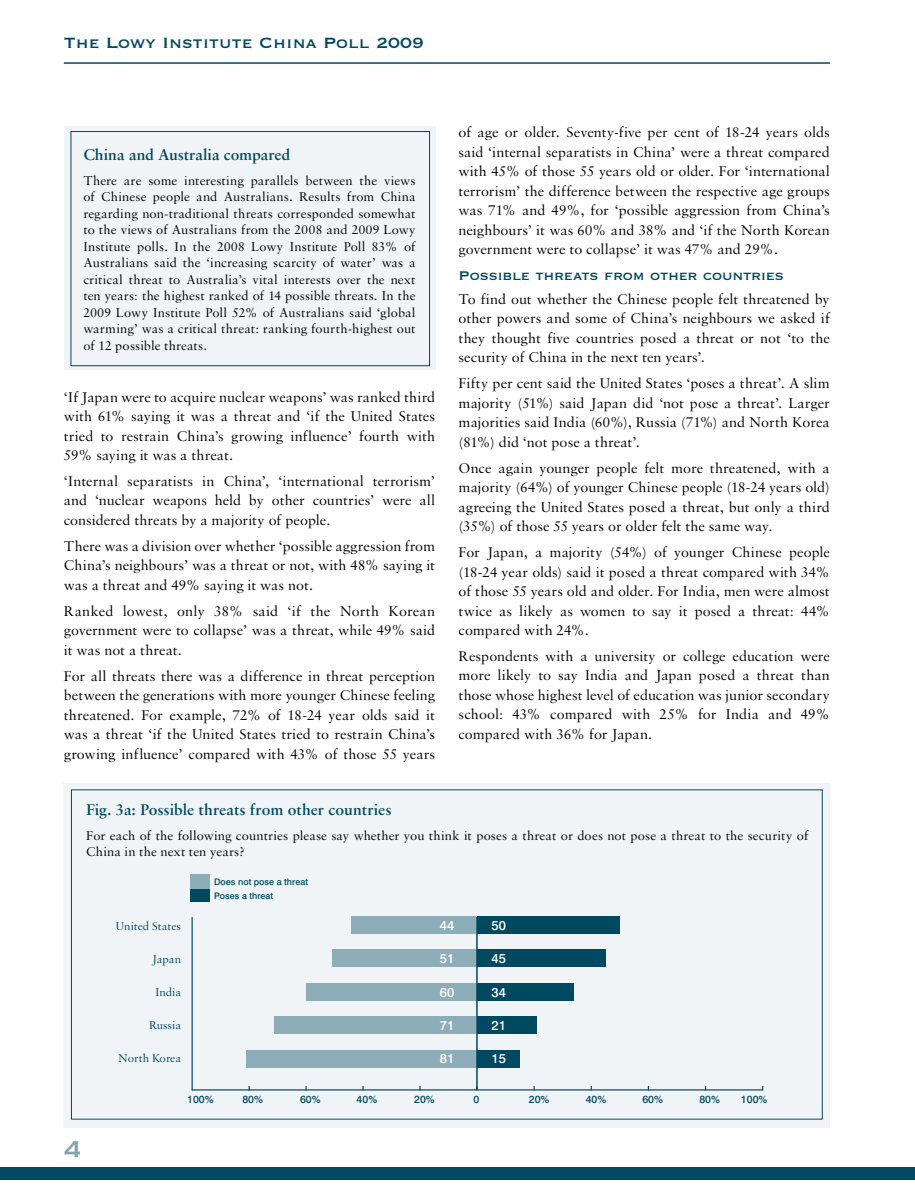
<style>
.page{position:relative;width:915px;height:1191px;background:#fff}
.page>*{position:absolute;margin:0;border:0;box-sizing:border-box;transform-origin:0 0}
.t1{font:30px "Copperplate Thirty One BC";color:#7fa4af}
.t2{font:19.5px "Copperplate Thirty One BC";color:#004960}
.t3{font:600 16.5px "Sabon MT Std";letter-spacing:-.005em;color:#004960}
.t4{font:16.5px "Copperplate Thirty One BC";letter-spacing:-.02em;color:#004960}
.t5{font:15px/19.5px "Sabon MT Std";letter-spacing:.005em;color:#000;text-align:justify}
.t6{font:13.5px/16.5px "Sabon MT Std";letter-spacing:.01em;color:#000;text-align:justify}
.t7{font:500 13.05px "Swiss 721 BT";color:#fff}
.t8{font:12px "Sabon MT Std";color:#004960}
.t9{font:500 10.5px "Swiss 721 BT";color:#004960}
.t10{font:500 9px/14.1px "Swiss 721 BT";color:#004960}
</style>
<div class="page">
<div style="left:0;top:1167px;width:914px;height:13px;background:#004960"></div>
<hr style="left:64px;top:62px;width:765px;height:2px;background:#004960">
<div style="left:64px;top:126px;width:372px;height:243px;background:#f0f4f6"></div>
<div style="left:71px;top:131px;width:359px;height:235px;border:1px solid #004960"></div>
<div style="left:64px;top:782px;width:765px;height:345px;background:#f0f4f6"></div>
<hr style="left:192px;top:1089px;width:570px;height:1px;background:#004960">
<hr style="left:191px;top:917px;width:2px;height:173px;background:#004960">
<div style="left:477px;top:1050px;width:42px;height:17px;background:#004960"></div>
<div style="left:246px;top:1050px;width:230px;height:17px;background:#8daeb8"></div>
<div style="left:477px;top:1016px;width:60px;height:17px;background:#004960"></div>
<div style="left:274px;top:1016px;width:202px;height:17px;background:#8daeb8"></div>
<div style="left:477px;top:983px;width:96px;height:17px;background:#004960"></div>
<div style="left:306px;top:983px;width:170px;height:17px;background:#8daeb8"></div>
<div style="left:477px;top:950px;width:128px;height:17px;background:#004960"></div>
<div style="left:331px;top:950px;width:145px;height:17px;background:#8daeb8"></div>
<div style="left:477px;top:916px;width:142px;height:17px;background:#004960"></div>
<div style="left:351px;top:916px;width:125px;height:17px;background:#8daeb8"></div>
<div style="left:190px;top:888px;width:19px;height:14px;background:#004960"></div>
<div style="left:190px;top:874px;width:19px;height:14px;background:#8daeb8"></div>
<hr style="left:476px;top:916px;width:1px;height:174px;background:#004960">
<h2 class="t2" style="left:64px;top:30px;width:361px">The Lowy Institute China Poll 2009</h2>
<p class="t3" style="left:83px;top:148px;width:208px">China and Australia compared</p>
<p class="t6" style="left:83px;top:173px;width:334px">There are some interesting parallels between the views of Chinese people and Australians. Results from China regarding non-traditional threats corresponded somewhat to the views of Australians from the 2008 and 2009 Lowy Institute polls. In the 2008 Lowy Institute Poll 83% of Australians said the ‘increasing scarcity of water’ was a critical threat to Australia’s vital interests over the next ten years: the highest ranked of 14 possible threats. In the 2009 Lowy Institute Poll 52% of Australians said ‘global warming’ was a critical threat: ranking fourth-highest out of 12 possible threats.</p>
<p class="t5" style="left:64px;top:388px;width:373px">‘If Japan were to acquire nuclear weapons’ was ranked third with 61% saying it was a threat and ‘if the United States tried to restrain China’s growing influence’ fourth with 59% saying it was a threat.</p>
<p class="t5" style="left:64px;top:473px;width:372px">‘Internal separatists in China’, ‘international terrorism’ and ‘nuclear weapons held by other countries’ were all considered threats by a majority of people.</p>
<p class="t5" style="left:64px;top:537px;width:373px">There was a division over whether ‘possible aggression from China’s neighbours’ was a threat or not, with 48% saying it was a threat and 49% saying it was not.</p>
<p class="t5" style="left:64px;top:602px;width:373px">Ranked lowest, only 38% said ‘if the North Korean government were to collapse’ was a threat, while 49% said it was not a threat.</p>
<p class="t5" style="left:64px;top:667px;width:373px">For all threats there was a difference in threat perception between the generations with more younger Chinese feeling threatened. For example, 72% of 18-24 year olds said it was a threat ‘if the United States tried to restrain China’s growing influence’ compared with 43% of those 55 years</p>
<p class="t5" style="left:458px;top:124px;width:373px">of age or older. Seventy-five per cent of 18-24 years olds said ‘internal separatists in China’ were a threat compared with 45% of those 55 years old or older. For ‘international terrorism’ the difference between the respective age groups was 71% and 49%, for ‘possible aggression from China’s neighbours’ it was 60% and 38% and ‘if the North Korean government were to collapse’ it was 47% and 29%.</p>
<p class="t4" style="left:458px;top:265px;width:327px">Possible threats from other countries</p>
<p class="t5" style="left:458px;top:290px;width:373px">To find out whether the Chinese people felt threatened by other powers and some of China’s neighbours we asked if they thought five countries posed a threat or not ‘to the security of China in the next ten years’.</p>
<p class="t5" style="left:458px;top:375px;width:372px">Fifty per cent said the United States ‘poses a threat’. A slim majority (51%) said Japan did ‘not pose a threat’. Larger majorities said India (60%), Russia (71%) and North Korea (81%) did ‘not pose a threat’.</p>
<p class="t5" style="left:458px;top:459px;width:373px">Once again younger people felt more threatened, with a majority (64%) of younger Chinese people (18-24 years old) agreeing the United States posed a threat, but only a third (35%) of those 55 years or older felt the same way.</p>
<p class="t5" style="left:458px;top:544px;width:373px">For Japan, a majority (54%) of younger Chinese people (18-24 year olds) said it posed a threat compared with 34% of those 55 years old and older. For India, men were almost twice as likely as women to say it posed a threat: 44% compared with 24%.</p>
<p class="t5" style="left:458px;top:647px;width:372px">Respondents with a university or college education were more likely to say India and Japan posed a threat than those whose highest level of education was junior secondary school: 43% compared with 25% for India and 49% compared with 36% for Japan.</p>
<p class="t3" style="left:86px;top:803px;width:307px">Fig. 3a: Possible threats from other countries</p>
<p class="t6" style="left:86px;top:828px;width:723px">For each of the following countries please say whether you think it poses a threat or does not pose a threat to the security of<br>China in the next ten years?</p>
<p class="t8" style="left:116px;top:921px;width:67px">United States</p>
<p class="t8" style="left:152px;top:954px;width:30px">Japan</p>
<p class="t8" style="left:155px;top:987px;width:27px">India</p>
<p class="t8" style="left:149px;top:1020px;width:33px">Russia</p>
<p class="t8" style="left:118px;top:1053px;width:64px">North Korea</p>
<p class="t10" style="left:214px;top:875px;width:95px">Does not pose a threat<br>Poses a threat</p>
<p class="t7" style="left:439px;top:918px;width:16px">44</p>
<p class="t7" style="left:491px;top:918px;width:16px">50</p>
<p class="t7" style="left:439px;top:952px;width:16px">51</p>
<p class="t7" style="left:491px;top:952px;width:16px">45</p>
<p class="t7" style="left:439px;top:985px;width:16px">60</p>
<p class="t7" style="left:491px;top:985px;width:16px">34</p>
<p class="t7" style="left:439px;top:1018px;width:16px">71</p>
<p class="t7" style="left:491px;top:1018px;width:16px">21</p>
<p class="t7" style="left:439px;top:1052px;width:16px">81</p>
<p class="t7" style="left:491px;top:1052px;width:16px">15</p>
<h1 class="t1" style="left:64px;top:1129px;width:20px">4</h1>
<p class="t9" style="left:187px;top:1093px;width:28px">100%</p>
<p class="t9" style="left:242px;top:1093px;width:22px">80%</p>
<p class="t9" style="left:300px;top:1093px;width:22px">60%</p>
<p class="t9" style="left:356px;top:1093px;width:22px">40%</p>
<p class="t9" style="left:414px;top:1093px;width:22px">20%</p>
<p class="t9" style="left:473px;top:1093px;width:7px">0</p>
<p class="t9" style="left:528px;top:1093px;width:22px">20%</p>
<p class="t9" style="left:585px;top:1093px;width:22px">40%</p>
<p class="t9" style="left:642px;top:1093px;width:22px">60%</p>
<p class="t9" style="left:699px;top:1093px;width:22px">80%</p>
<p class="t9" style="left:740px;top:1093px;width:28px">100%</p>
</div>
